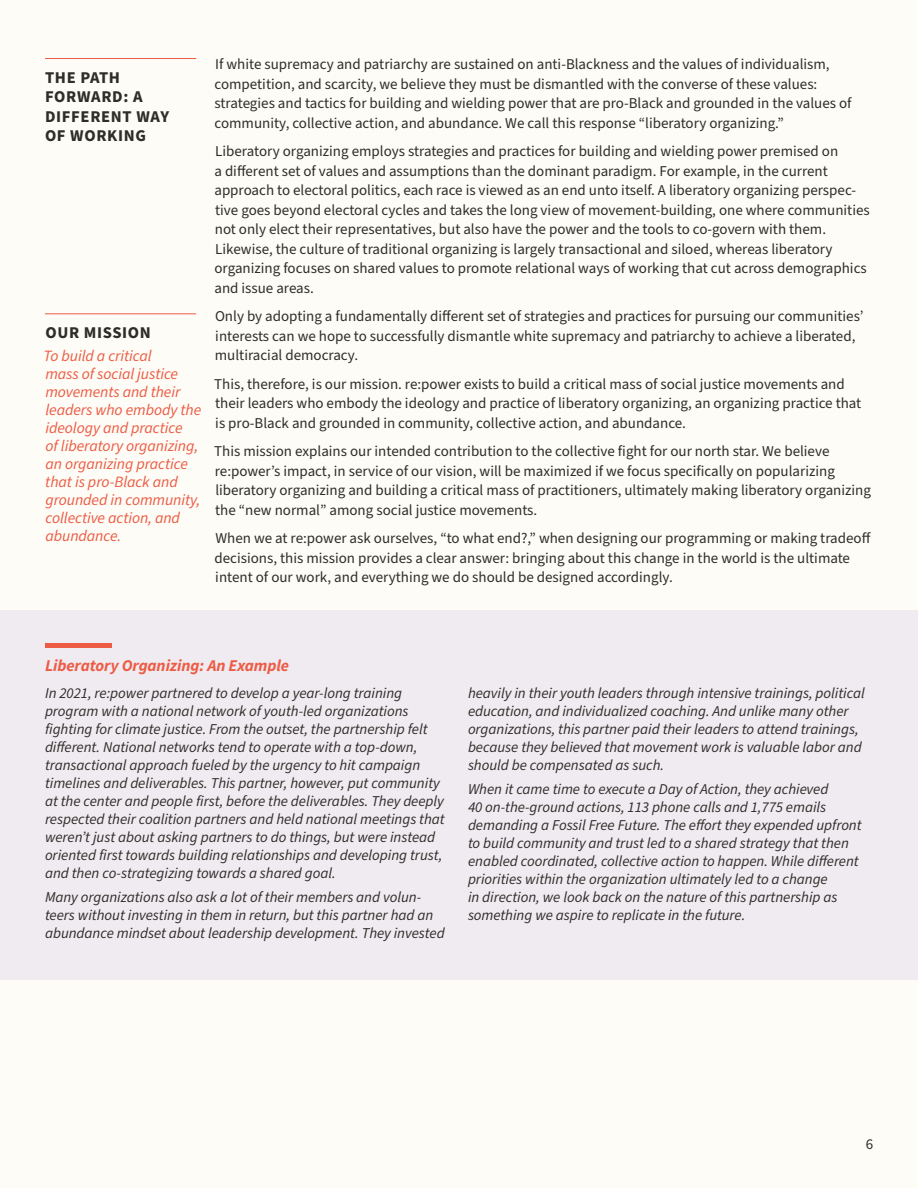
<style>
.page{position:relative;width:918px;height:1188px;background:#fdfcf6}
.page>*{position:absolute;margin:0;border:0;box-sizing:border-box;transform-origin:0 0}
.t1{font:700 16.5px/19.5px "Source Sans Pro";letter-spacing:.04em;color:#2f2d29}
.t2{font:italic 700 16.5px "Source Sans Pro";letter-spacing:-.005em;color:#ec5c45}
.t3{font:italic 15.75px/18px "Source Sans Pro";letter-spacing:-.005em;color:#ec5c45}
.t4{font:15px/19.5px "Source Sans Pro";color:#2f2d29}
.t5{font:italic 15px/18px "Source Sans Pro";letter-spacing:-.005em;color:#2f2d29}
</style>
<div class="page">
<hr style="left:45px;top:313px;width:151px;height:1px;background:#ec5c45">
<div style="left:0;top:611px;width:918px;height:369px;background:#f0ebf1"></div>
<hr style="left:45px;top:643px;width:67px;height:4px;background:#ec5c45">
<hr style="left:45px;top:58px;width:151px;height:1px;background:#ec5c45">
<p class="t1" style="left:45px;top:68px;width:126px">THE PATH<br>FORWARD: A<br>DIFFERENT WAY<br>OF WORKING</p>
<p class="t1" style="left:45px;top:323px;width:107px">OUR MISSION</p>
<p class="t3" style="left:44px;top:347px;width:159px">To build a critical<br>mass of social justice movements and their leaders who embody the ideology and practice<br>of liberatory organizing, an organizing practice that is pro-Black and grounded in community, collective action, and abundance.</p>
<p class="t4" style="left:215px;top:55px;width:639px">If white supremacy and patriarchy are sustained on anti-Blackness and the values of individualism, competition, and scarcity, we believe they must be dismantled with the converse of these values: strategies and tactics for building and wielding power that are pro-Black and grounded in the values of community, collective action, and abundance. We call this response “liberatory organizing.”</p>
<p class="t4" style="left:214px;top:142px;width:657px">Liberatory organizing employs strategies and practices for building and wielding power premised on<br>a different set of values and assumptions than the dominant paradigm. For example, in the current approach to electoral politics, each race is viewed as an end unto itself. A liberatory organizing perspec&shy;tive goes beyond electoral cycles and takes the long view of movement-building, one where communities not only elect their representatives, but also have the power and the tools to co-govern with them.<br>Likewise, the culture of traditional organizing is largely transactional and siloed, whereas liberatory organizing focuses on shared values to promote relational ways of working that cut across demographics and issue areas.</p>
<p class="t4" style="left:215px;top:307px;width:650px">Only by adopting a fundamentally different set of strategies and practices for pursuing our communities’ interests can we hope to successfully dismantle white supremacy and patriarchy to achieve a liberated, multiracial democracy.</p>
<p class="t4" style="left:214px;top:375px;width:649px">This, therefore, is our mission. re:power exists to build a critical mass of social justice movements and their leaders who embody the ideology and practice of liberatory organizing, an organizing practice that is pro-Black and grounded in community, collective action, and abundance.</p>
<p class="t4" style="left:214px;top:442px;width:658px">This mission explains our intended contribution to the collective fight for our north star. We believe re:power’s impact, in service of our vision, will be maximized if we focus specifically on popularizing liberatory organizing and building a critical mass of practitioners, ultimately making liberatory organizing the “new normal” among social justice movements.</p>
<p class="t4" style="left:215px;top:529px;width:658px">When we at re:power ask ourselves, “to what end?,” when designing our programming or making tradeoff decisions, this mission provides a clear answer: bringing about this change in the world is the ultimate intent of our work, and everything we do should be designed accordingly.</p>
<p class="t2" style="left:45px;top:655px;width:246px">Liberatory Organizing: An Example</p>
<p class="t5" style="left:45px;top:685px;width:401px">In 2021, re:power partnered to develop a year-long training program with a national network of youth-led organizations fighting for climate justice. From the outset, the partnership felt different. National networks tend to operate with a top-down, transactional approach fueled by the urgency to hit campaign timelines and deliverables. This partner, however, put community at the center and people first, before the deliverables. They deeply respected their coalition partners and held national meetings that weren’t just about asking partners to do things, but were instead oriented first towards building relationships and developing trust, and then co-strategizing towards a shared goal.</p>
<p class="t5" style="left:45px;top:889px;width:401px">Many organizations also ask a lot of their members and volun&shy;teers without investing in them in return, but this partner had an abundance mindset about leadership development. They invested</p>
<p class="t5" style="left:468px;top:685px;width:398px">heavily in their youth leaders through intensive trainings, political education, and individualized coaching. And unlike many other organizations, this partner paid their leaders to attend trainings, because they believed that movement work is valuable labor and should be compensated as such.</p>
<p class="t5" style="left:468px;top:781px;width:395px">When it came time to execute a Day of Action, they achieved<br>40 on-the-ground actions, 113 phone calls and 1,775 emails demanding a Fossil Free Future. The effort they expended upfront to build community and trust led to a shared strategy that then enabled coordinated, collective action to happen. While different priorities within the organization ultimately led to a change<br>in direction, we look back on the nature of this partnership as something we aspire to replicate in the future.</p>
<p class="t4" style="left:866px;top:1135px;width:9px">6</p>
</div>
